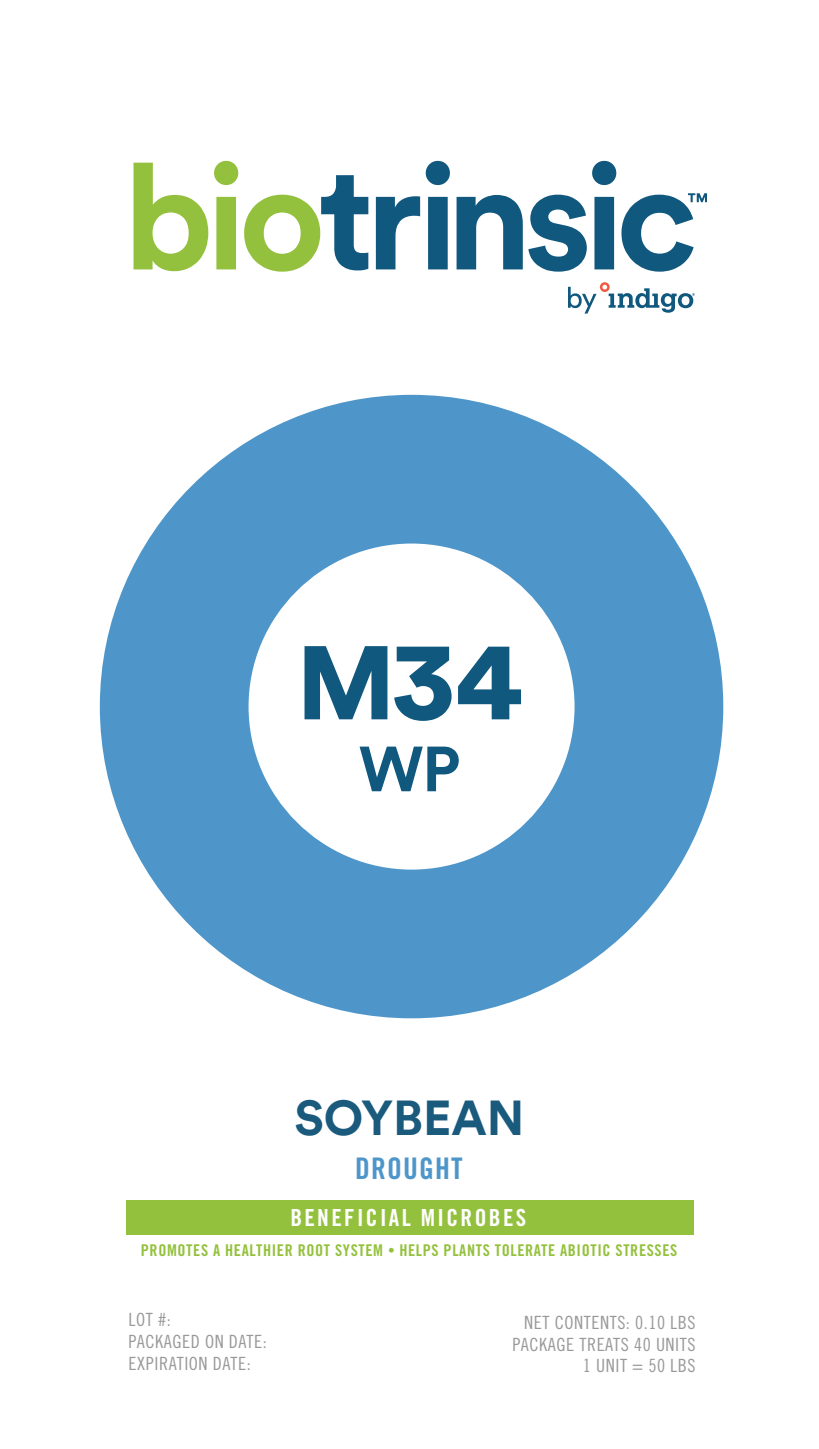
<style>
.page{position:relative;width:819px;height:1449px;background:#fff}
.page>*{position:absolute;margin:0;border:0;box-sizing:border-box;transform-origin:0 0}
.t1{font:900 112px "Circular";color:#10587e}
.t2{font:700 63px "Circular";color:#10587e}
.t3{font:700 49px "Circular";color:#1a5a7d}
.t4{font:29.75px "Trade Gothic Bold Cond Twenty";letter-spacing:.04em;color:#4e96ca}
.t5{font:23.62px "Trade Gothic Bold Cond Twenty";letter-spacing:.1em;color:#fff}
.t6{font:18.2px/21.9px "Trade Gothic Cond Eighteen";letter-spacing:.03em;color:#999;text-align:right}
.t7{font:16.28px "Trade Gothic Bold Cond Twenty";letter-spacing:.04em;color:#94c13d}
.s1{font-size:103.25px}
.s2{font-size:13.3px}
</style>
<div class="page">
<svg style="left:100px;top:395px;width:623px;height:623px;fill:#4e96ca"></svg>
<svg style="left:134px;top:163px;width:74px;height:108px"></svg>
<svg style="left:214px;top:161px;width:24px;height:108px"></svg>
<svg style="left:244px;top:175px;width:124px;height:97px"></svg>
<svg style="left:376px;top:196px;width:44px;height:73px"></svg>
<svg style="left:426px;top:161px;width:24px;height:108px"></svg>
<svg style="left:457px;top:161px;width:250px;height:111px"></svg>
<svg style="left:568px;top:282px;width:127px;height:32px"></svg>
<div style="left:126px;top:1201px;width:567px;height:34px;background:#94c13d"></div>
<h1 class="t1" style="left:297px;top:605px;width:228px"><span class="s1">M</span>34</h1>
<h2 class="t2" style="left:359px;top:728px;width:103px">WP</h2>
<h3 class="t3" style="left:294px;top:1086px;width:232px">SOYBEAN</h3>
<h3 class="t4" style="left:355px;top:1150px;width:109px">DROUGHT</h3>
<p class="t5" style="left:290px;top:1204px;width:237px">BENEFICIAL MICROBES</p>
<p class="t7" style="left:141px;top:1241px;width:538px">PROMOTES A HEALTHIER ROOT SYSTEM <span class="s2">•</span> HELPS PLANTS TOLERATE ABIOTIC STRESSES</p>
<p class="t6" style="left:129px;top:1309px;width:140px;text-align:left">LOT #:<br>PACKAGED ON DATE:<br>EXPIRATION DATE:</p>
<p class="t6" style="left:513px;top:1311px;width:184px">NET CONTENTS: 0.10 LBS<br>PACKAGE TREATS 40 UNITS<br>1 UNIT = 50 LBS</p>
</div>
